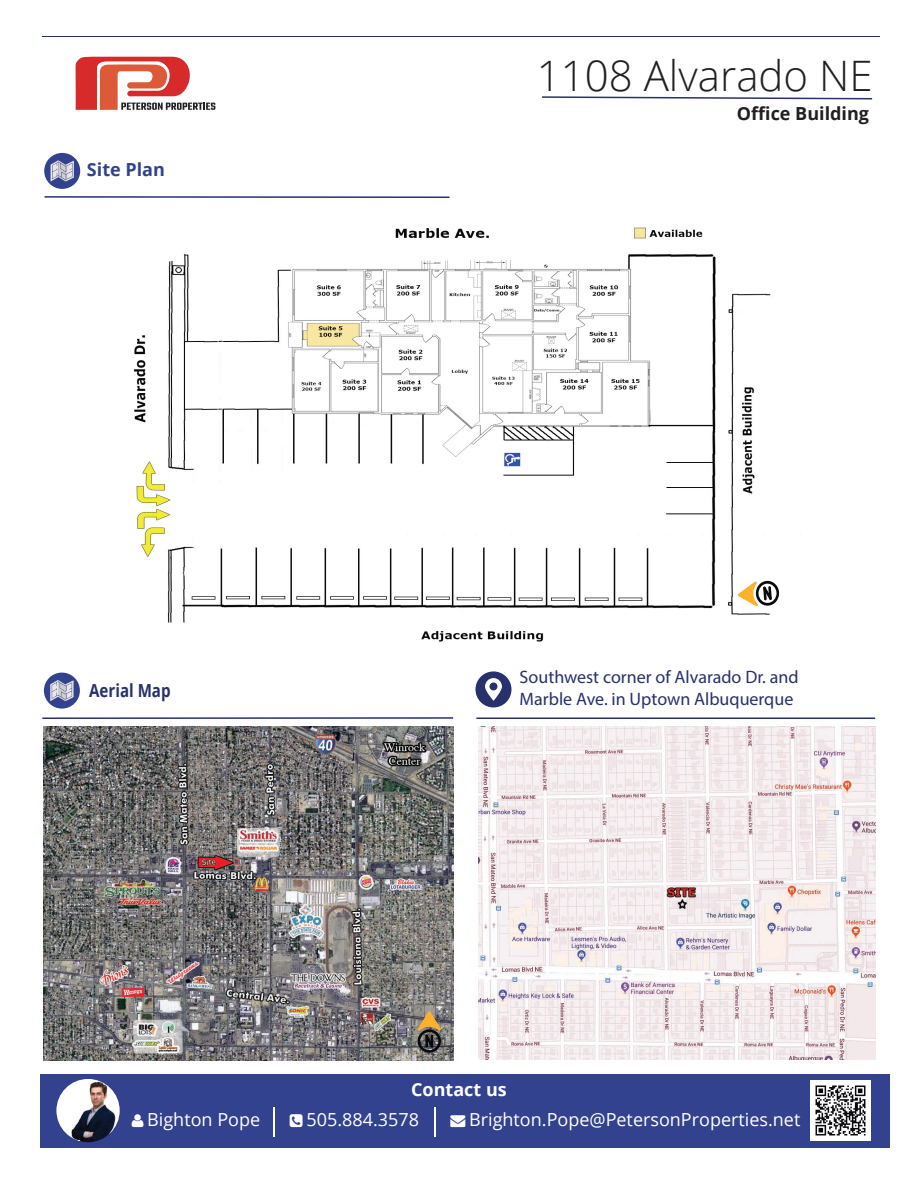
<style>
.page{position:relative;width:918px;height:1188px;background:#fff}
.page>*{position:absolute;margin:0;border:0;box-sizing:border-box;transform-origin:0 0}
.t1{font:300 42px "Open Sans";color:#231f20}
.t2{font:18px/21.6px "Myriad Pro";color:#27316b}
.t3{font:18px "Open Sans";color:#fff}
.t4{font:700 18px "Open Sans";color:#231f20}
.t5{font:700 18px "Open Sans";color:#fff}
.t6{font:700 18px "Open Sans";color:#27316b;scale:.84 1}
.t7{font:700 18px "Open Sans";color:#33428e}
</style>
<div class="page">
<hr style="left:476px;top:717px;width:399px;height:2px;background:#27316b">
<div style="left:40px;top:1074px;width:849px;height:74px;background:#33428e"></div>
<hr style="left:274px;top:1107px;width:1px;height:30px;background:#fff">
<hr style="left:434px;top:1107px;width:2px;height:30px;background:#fff">
<div style="left:810px;top:1081px;width:61px;height:60px;background:#fff"></div>
<img style="left:815px;top:1085px;width:51px;height:51px">
<img style="left:56px;top:1079px;width:64px;height:63px;border-radius:32px">
<hr style="left:42px;top:36px;width:838px;height:1px;background:#27316b">
<svg style="left:76px;top:57px;width:139px;height:53px"></svg>
<svg style="left:542px;top:96px;width:331px;height:4px"></svg>
<img style="left:479px;top:726px;width:396px;height:333px">
<svg style="left:475px;top:671px;width:36px;height:36px"></svg>
<hr style="left:45px;top:196px;width:405px;height:2px;background:#27316b">
<img style="left:43px;top:726px;width:410px;height:334px">
<svg style="left:418px;top:1011px;width:23px;height:42px"></svg>
<img style="left:133px;top:227px;width:647px;height:415px">
<svg style="left:738px;top:581px;width:41px;height:25px"></svg>
<div style="left:44px;top:153px;width:36px;height:36px;background:#33428e;border-radius:50%"></div>
<svg style="left:51px;top:160px;width:23px;height:22px"></svg>
<hr style="left:42px;top:717px;width:411px;height:2px;background:#27316b">
<div style="left:44px;top:673px;width:36px;height:36px;background:#33428e;border-radius:50%"></div>
<svg style="left:50px;top:680px;width:24px;height:21px"></svg>
<p class="t7" style="left:87px;top:157px;width:80px">Site Plan</p>
<h1 class="t1" style="left:537px;top:47px;width:337px">1108 Alvarado NE</h1>
<p class="t4" style="left:737px;top:101px;width:134px">Office Building</p>
<p class="t6" style="left:89px;top:677px;width:98px">Aerial Map</p>
<p class="t2" style="left:520px;top:666px;width:281px">Southwest corner of Alvarado Dr. and<br>Marble Ave. in Uptown Albuquerque</p>
<p class="t3" style="left:147px;top:1108px;width:114px">Bighton Pope</p>
<p class="t5" style="left:411px;top:1077px;width:97px">Contact us</p>
<p class="t3" style="left:307px;top:1108px;width:114px">505.884.3578</p>
<p class="t3" style="left:469px;top:1108px;width:333px">Brighton.Pope@PetersonProperties.net</p>
</div>
